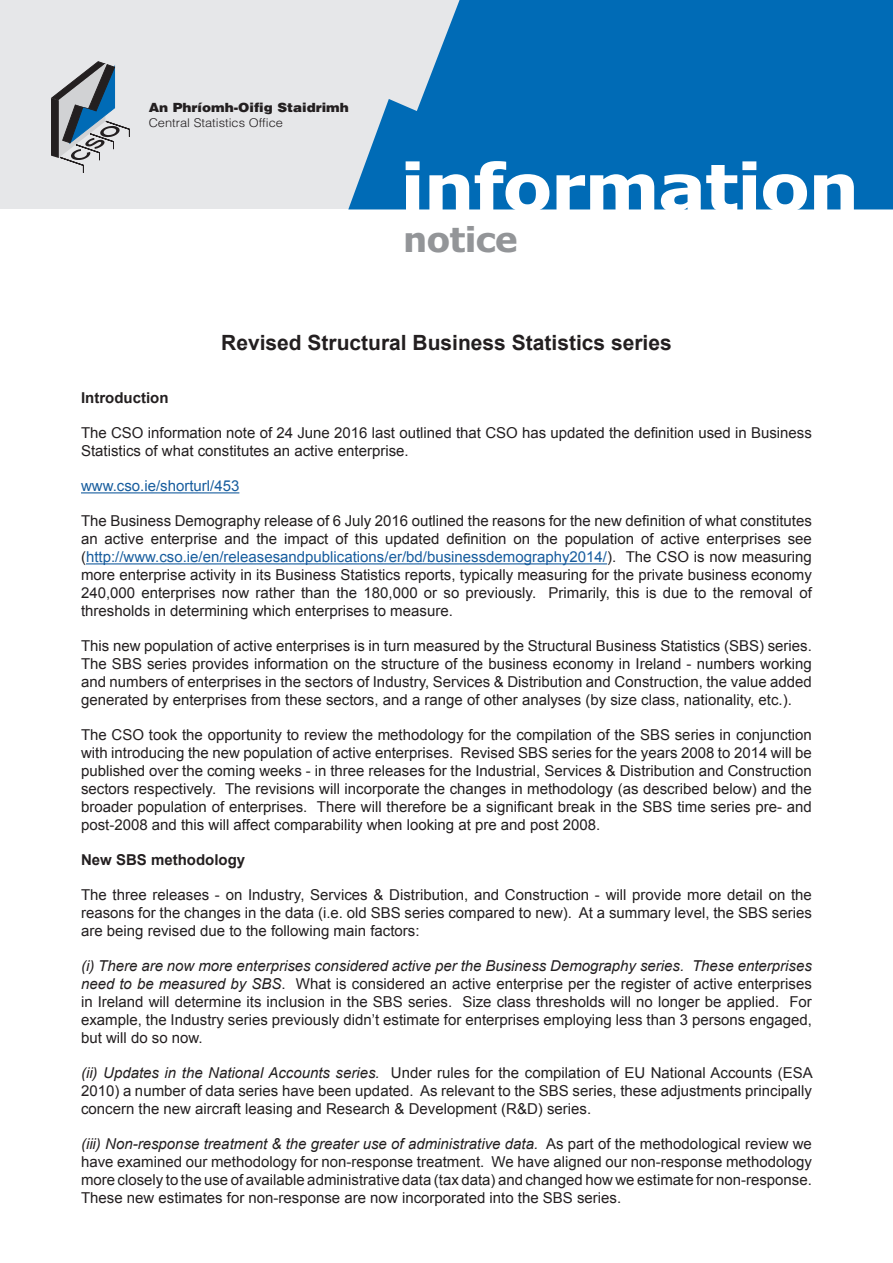
<style>
.page{position:relative;width:893px;height:1263px;background:#fff}
.page>*{position:absolute;margin:0;border:0;box-sizing:border-box;transform-origin:0 0}
.t1{font:700 65.55px "Tahoma";color:#fff;scale:1.18 1}
.t2{font:700 34.2px "Tahoma";color:#939598;scale:1.07 1}
.t3{font:700 21px "Arial";color:#231f20}
.t4{font:15px/18px "Arial";color:#231f20;text-align:justify}
.t5{font:700 15px "Arial";color:#231f20}
.t6{font:15px "Arial";color:#175d9e}
.t7{font:12.6px "Switzerland Black Plain";color:#231f20;scale:1.07 1}
.t8{font:12px "Switzerland Light Plain";color:#231f20;scale:1.07 1}
.s1{color:#175d9e}
.s2{font-style:italic}
</style>
<div class="page">
<div style="left:0;top:0;width:841px;height:209px;background:#e6e7e9"></div>
<svg style="left:348px;top:0;width:545px;height:209px;background:#1777bb"></svg>
<svg style="left:51px;top:61px;width:79px;height:112px"></svg>
<hr style="left:81px;top:492px;width:158px;height:1px;background:#175d9e">
<hr style="left:86px;top:563px;width:521px;height:1px;background:#175d9e">
<p class="t7" style="left:149px;top:100px;width:189px">An Phríomh-Oifig Staidrimh</p>
<p class="t8" style="left:149px;top:115px;width:127px">Central Statistics Office</p>
<h1 class="t1" style="left:401px;top:146px;width:389px">information</h1>
<h2 class="t2" style="left:403px;top:217px;width:108px">notice</h2>
<h3 class="t3" style="left:221px;top:329px;width:452px">Revised Structural Business Statistics series</h3>
<p class="t5" style="left:81px;top:388px;width:89px">Introduction</p>
<p class="t4" style="left:81px;top:424px;width:732px">The CSO information note of 24 June 2016 last outlined that CSO has updated the definition used in Business<br>Statistics of what constitutes an active enterprise.</p>
<p class="t6" style="left:81px;top:476px;width:160px">www.cso.ie/shorturl/453</p>
<p class="t4" style="left:81px;top:512px;width:732px">The Business Demography release of 6 July 2016 outlined the reasons for the new definition of what constitutes an active enterprise and the impact of this updated definition on the population of active enterprises see (<span class="s1">http://www.cso.ie/en/releasesandpublications/er/bd/businessdemography2014/</span>). The CSO is now measuring more enterprise activity in its Business Statistics reports, typically measuring for the private business economy 240,000 enterprises now rather than the 180,000 or so previously. Primarily, this is due to the removal of thresholds in determining which enterprises to measure.</p>
<p class="t4" style="left:81px;top:637px;width:732px">This new population of active enterprises is in turn measured by the Structural Business Statistics (SBS) series.<br>The SBS series provides information on the structure of the business economy in Ireland - numbers working and numbers of enterprises in the sectors of Industry, Services &amp; Distribution and Construction, the value added generated by enterprises from these sectors, and a range of other analyses (by size class, nationality, etc.).</p>
<p class="t4" style="left:81px;top:726px;width:732px">The CSO took the opportunity to review the methodology for the compilation of the SBS series in conjunction with introducing the new population of active enterprises. Revised SBS series for the years 2008 to 2014 will be published over the coming weeks - in three releases for the Industrial, Services &amp; Distribution and Construction sectors respectively. The revisions will incorporate the changes in methodology (as described below) and the broader population of enterprises. There will therefore be a significant break in the SBS time series pre- and post-2008 and this will affect comparability when looking at pre and post 2008.</p>
<p class="t5" style="left:81px;top:850px;width:166px">New SBS methodology</p>
<p class="t4" style="left:81px;top:886px;width:732px">The three releases - on Industry, Services &amp; Distribution, and Construction - will provide more detail on the reasons for the changes in the data (i.e. old SBS series compared to new). At a summary level, the SBS series are being revised due to the following main factors:</p>
<p class="t4" style="left:81px;top:957px;width:732px"><span class="s2">(i) There are now more enterprises considered active per the Business Demography series. These enterprises need to be measured by SBS</span>. What is considered an active enterprise per the register of active enterprises in Ireland will determine its inclusion in the SBS series. Size class thresholds will no longer be applied. For example, the Industry series previously didn’t estimate for enterprises employing less than 3 persons engaged, but will do so now.</p>
<p class="t4" style="left:81px;top:1064px;width:733px"><span class="s2">(ii) Updates in the National Accounts series.</span> Under rules for the compilation of EU National Accounts (ESA 2010) a number of data series have been updated. As relevant to the SBS series, these adjustments principally concern the new aircraft leasing and Research &amp; Development (R&amp;D) series.</p>
<p class="t4" style="left:81px;top:1135px;width:732px"><span class="s2">(iii) Non-response treatment &amp; the greater use of administrative data.</span> As part of the methodological review we have examined our methodology for non-response treatment. We have aligned our non-response methodology more closely to the use of available administrative data (tax data) and changed how we estimate for non-response.<br>These new estimates for non-response are now incorporated into the SBS series.</p>
</div>
